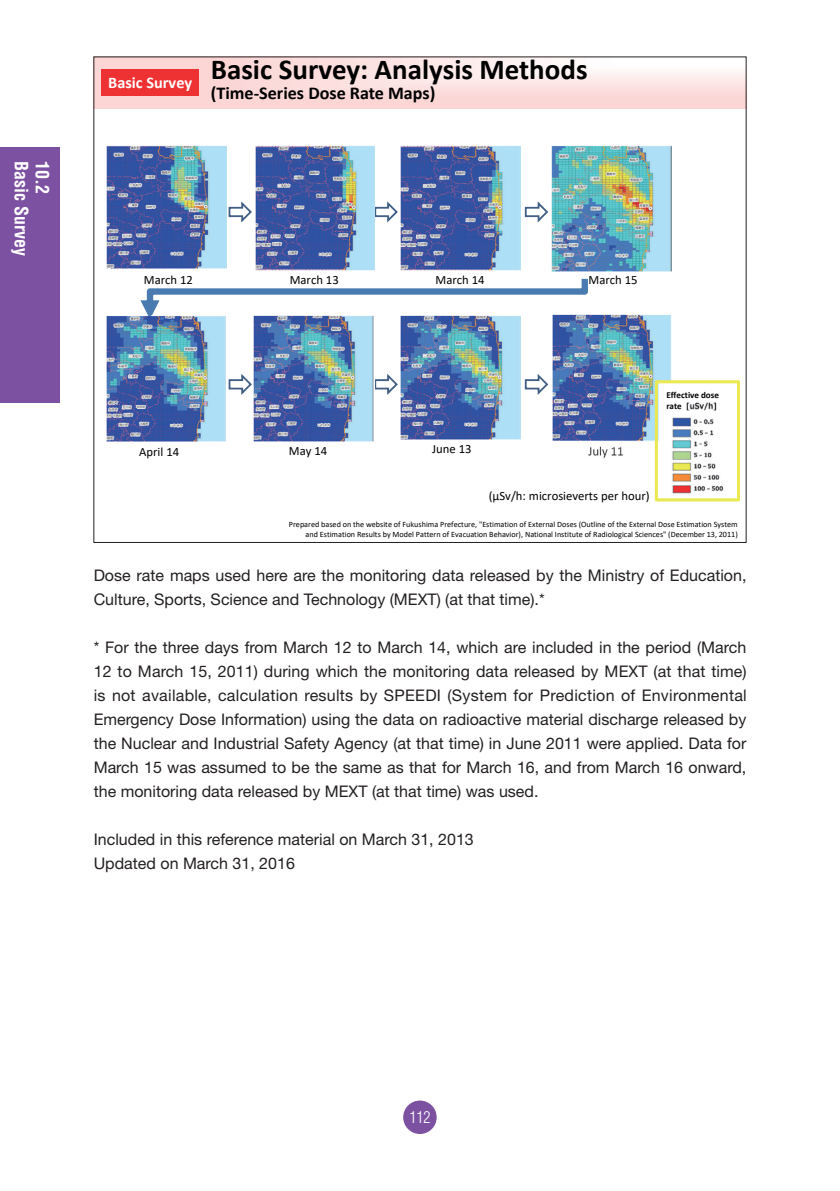
<style>
.page{position:relative;width:840px;height:1191px;background:#fff}
.page>*{position:absolute;margin:0;border:0;box-sizing:border-box;transform-origin:0 0}
.t1{font:700 29px "Calibri";color:#000}
.t2{font:700 18px "Calibri";color:#000}
.t3{font:700 condensed 18px "Helvetica";color:#fff}
.t4{font:16px/24px "Helvetica Neue";color:#231f20}
.t5{font:300 condensed 16px "Helvetica";color:#fff}
.t6{font:12.6px "Calibri";color:#000}
.t7{font:700 9px/10.8px "Calibri";color:#000}
.t8{font:8.2px/9.8px "Calibri";color:#000;text-align:right}
</style>
<div class="page">
<div style="left:403px;top:1100px;width:33px;height:34px;background:#7c51a1;border-radius:50%"></div>
<div style="left:0;top:147px;width:60px;height:256px;background:#7c51a1"></div>
<svg style="left:228px;top:201px;width:24px;height:21px"></svg>
<svg style="left:374px;top:201px;width:23px;height:21px"></svg>
<svg style="left:524px;top:374px;width:24px;height:21px"></svg>
<svg style="left:228px;top:374px;width:24px;height:21px"></svg>
<svg style="left:140px;top:279px;width:447px;height:40px"></svg>
<svg style="left:524px;top:201px;width:24px;height:21px"></svg>
<svg style="left:375px;top:374px;width:22px;height:21px"></svg>
<img style="left:106px;top:145px;width:120px;height:124px">
<img style="left:255px;top:146px;width:119px;height:125px">
<img style="left:401px;top:146px;width:119px;height:125px">
<img style="left:551px;top:145px;width:120px;height:126px">
<img style="left:552px;top:315px;width:120px;height:143px">
<img style="left:400px;top:315px;width:120px;height:124px">
<img style="left:253px;top:316px;width:121px;height:125px">
<img style="left:106px;top:316px;width:120px;height:125px">
<svg style="left:654px;top:380px;width:85px;height:121px"></svg>
<div style="left:101px;top:69px;width:98px;height:27px;background:#ee3133"></div>
<div style="left:659px;top:386px;width:77px;height:29px;background:#fff"></div>
<img style="left:686px;top:403px;width:31px;height:8px">
<p class="t3" style="left:32px;top:161px;width:96px;rotate:90deg">Basic Survey</p>
<p class="t3" style="left:53px;top:161px;width:34px;rotate:90deg">10.2</p>
<p class="t1" style="left:108px;top:49px;width:480px"><sub>Basic</sub> <sub>Survey</sub> Basic Survey: Analysis Methods</p>
<p class="t2" style="left:211px;top:81px;width:226px">(Time‐Series Dose Rate Maps)</p>
<p class="t6" style="left:144px;top:271px;width:51px">March 12</p>
<p class="t6" style="left:289px;top:271px;width:51px">March 13</p>
<p class="t6" style="left:435px;top:271px;width:51px">March 14</p>
<p class="t6" style="left:588px;top:271px;width:51px">March 15</p>
<p class="t6" style="left:139px;top:442px;width:41px">April 14</p>
<p class="t6" style="left:289px;top:442px;width:40px">May 14</p>
<p class="t6" style="left:432px;top:440px;width:41px">June 13</p>
<p class="t7" style="left:666px;top:390px;width:54px">Effective dose rate</p>
<p class="t6" style="left:488px;top:487px;width:162px">(μSv/h: microsieverts per hour)</p>
<p class="t8" style="left:289px;top:519px;width:450px">Prepared based on the website of Fukushima Prefecture, "Estimation of External Doses (Outline of the External Dose Estimation System and Estimation Results by Model Pattern of Evacuation Behavior), National Institute of Radiological Sciences" (December 13, 2011)</p>
<p class="t4" style="left:94px;top:563px;width:654px">Dose rate maps used here are the monitoring data released by the Ministry of Education,<br>Culture, Sports, Science and Technology (MEXT) (at that time).*</p>
<p class="t4" style="left:94px;top:635px;width:654px;text-align:justify">* For the three days from March 12 to March 14, which are included in the period (March 12 to March 15, 2011) during which the monitoring data released by MEXT (at that time) is not available, calculation results by SPEEDI (System for Prediction of Environmental Emergency Dose Information) using the data on radioactive material discharge released by the Nuclear and Industrial Safety Agency (at that time) in June 2011 were applied. Data for March 15 was assumed to be the same as that for March 16, and from March 16 onward, the monitoring data released by MEXT (at that time) was used.</p>
<p class="t4" style="left:94px;top:827px;width:381px">Included in this reference material on March 31, 2013</p>
<p class="t4" style="left:94px;top:851px;width:202px">Updated on March 31, 2016</p>
<p class="t5" style="left:409px;top:1107px;width:23px">112</p>
</div>
